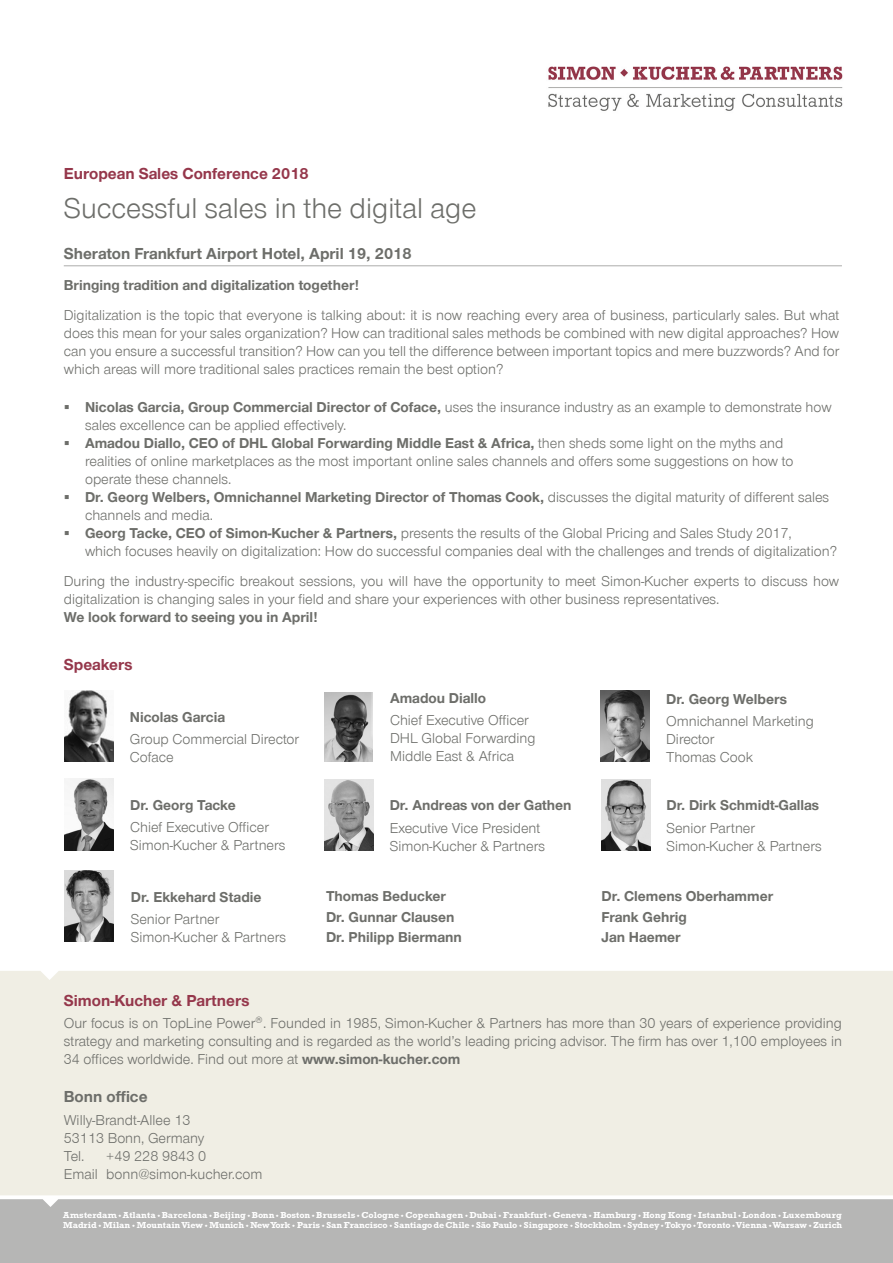
<style>
.page{position:relative;width:893px;height:1263px;background:#fff}
.page>*{position:absolute;margin:0;border:0;box-sizing:border-box;transform-origin:0 0}
.t1{font:27px "Simon Kucher";color:#6d6e6a}
.t2{font:700 15px "Simon Kucher";color:#95374b}
.t3{font:700 15px "Simon Kucher";color:#6d6e6a}
.t4{font:13.5px/18px "Simon Kucher";color:#6d6e6a}
.t5{font:700 13.5px/20.7px "Simon Kucher";color:#6d6e6a}
.t6{font:700 8.85px "Rockwell Std";color:#fff;scale:1.04 1}
.t7{font:700 8.85px "Rockwell Std";letter-spacing:.02em;color:#fff;scale:1.04 1}
.t8{font:700 8.85px "Rockwell Std";letter-spacing:.03em;color:#fff;scale:1.04 1}
.t9{font:700 8.85px "Rockwell Std";letter-spacing:-.02em;color:#fff;scale:1.04 1}
.t10{font:700 8.85px "Rockwell Std";letter-spacing:-.03em;color:#fff;scale:1.04 1}
.t11{font:700 3.3px "Simon Kucher";color:#fff;scale:1.04 1}
.s1{font-weight:700}
</style>
<div class="page">
<div style="left:0;top:971px;width:893px;height:224px;background:#f0eee4"></div>
<div style="left:0;top:1199px;width:893px;height:64px;background:#b6b6b5"></div>
<img style="left:548px;top:66px;width:295px;height:45px">
<hr style="left:64px;top:265px;width:778px;height:1px;background:#b6b6b5">
<img style="left:64px;top:779px;width:49px;height:72px">
<img style="left:65px;top:690px;width:49px;height:72px">
<img style="left:325px;top:692px;width:47px;height:70px">
<img style="left:601px;top:779px;width:49px;height:71px">
<img style="left:65px;top:870px;width:49px;height:71px">
<img style="left:325px;top:780px;width:49px;height:71px">
<img style="left:600px;top:690px;width:49px;height:71px">
<p class="t2" style="left:64px;top:165px;width:246px">European Sales Conference 2018</p>
<h1 class="t1" style="left:64px;top:193px;width:414px">Successful sales in the digital age</h1>
<p class="t3" style="left:64px;top:245px;width:349px">Sheraton Frankfurt Airport Hotel, April 19, 2018</p>
<p class="t5" style="left:64px;top:275px;width:297px">Bringing tradition and digitalization together!</p>
<p class="t4" style="left:64px;top:307px;width:777px;text-align:justify">Digitalization is the topic that everyone is talking about: it is now reaching every area of business, particularly sales. But what does this mean for your sales organization? How can traditional sales methods be combined with new digital approaches? How can you ensure a successful transition? How can you tell the difference between important topics and mere buzzwords? And for which areas will more traditional sales practices remain the best option?</p>
<p class="t4" style="left:85px;top:398px;width:753px"><span class="s1">Nicolas Garcia, Group Commercial Director of Coface,</span> uses the insurance industry as an example to demonstrate how sales excellence can be applied effectively.<br><span class="s1">Amadou Diallo, CEO of DHL Global Forwarding Middle East &amp; Africa,</span> then sheds some light on the myths and<br>realities of online marketplaces as the most important online sales channels and offers some suggestions on how to operate these channels.<br><span class="s1">Dr. Georg Welbers, Omnichannel Marketing Director of Thomas Cook,</span> discusses the digital maturity of different sales channels and media.<br><span class="s1">Georg Tacke, CEO of Simon-Kucher &amp; Partners,</span> presents the results of the Global Pricing and Sales Study 2017,<br>which focuses heavily on digitalization: How do successful companies deal with the challenges and trends of digitalization?</p>
<p class="t4" style="left:64px;top:572px;width:777px">During the industry-specific breakout sessions, you will have the opportunity to meet Simon-Kucher experts to discuss how digitalization is changing sales in your field and share your experiences with other business representatives.</p>
<p class="t5" style="left:64px;top:607px;width:256px">We look forward to seeing you in April!</p>
<p class="t2" style="left:64px;top:656px;width:70px">Speakers</p>
<p class="t5" style="left:130px;top:707px;width:97px">Nicolas Garcia</p>
<p class="t4" style="left:130px;top:730px;width:171px">Group Commercial Director<br>Coface</p>
<p class="t5" style="left:130px;top:795px;width:107px">Dr. Georg Tacke</p>
<p class="t4" style="left:130px;top:818px;width:157px">Chief Executive Officer<br>Simon-Kucher &amp; Partners</p>
<p class="t5" style="left:131px;top:887px;width:132px">Dr. Ekkehard Stadie</p>
<p class="t4" style="left:131px;top:910px;width:157px">Senior Partner<br>Simon-Kucher &amp; Partners</p>
<p class="t5" style="left:390px;top:688px;width:98px">Amadou Diallo</p>
<p class="t4" style="left:390px;top:712px;width:147px">Chief Executive Officer<br>DHL Global Forwarding<br>Middle East &amp; Africa</p>
<p class="t5" style="left:390px;top:795px;width:183px">Dr. Andreas von der Gathen</p>
<p class="t4" style="left:390px;top:819px;width:157px">Executive Vice President<br>Simon-Kucher &amp; Partners</p>
<p class="t5" style="left:666px;top:689px;width:122px">Dr. Georg Welbers</p>
<p class="t4" style="left:666px;top:713px;width:149px">Omnichannel Marketing<br>Director<br>Thomas Cook</p>
<p class="t5" style="left:666px;top:795px;width:154px">Dr. Dirk Schmidt-Gallas</p>
<p class="t4" style="left:666px;top:819px;width:157px">Senior Partner<br>Simon-Kucher &amp; Partners</p>
<p class="t5" style="left:326px;top:886px;width:137px">Thomas Beducker<br>Dr. Gunnar Clausen<br>Dr. Philipp Biermann</p>
<p class="t5" style="left:602px;top:886px;width:173px">Dr. Clemens Oberhammer<br>Frank Gehrig<br>Jan Haemer</p>
<p class="t2" style="left:64px;top:992px;width:187px">Simon-Kucher &amp; Partners</p>
<p class="t4" style="left:64px;top:1014px;width:780px;text-align:justify">Our focus is on TopLine Power®. Founded in 1985, Simon-Kucher &amp; Partners has more than 30 years of experience providing strategy and marketing consulting and is regarded as the world’s leading pricing advisor. The firm has over 1,100 employees in 34 offices worldwide. Find out more at <span class="s1">www.simon-kucher.com</span></p>
<p class="t3" style="left:64px;top:1088px;width:85px">Bonn office</p>
<p class="t4" style="left:64px;top:1111px;width:142px">Willy-Brandt-Allee 13<br>53113 Bonn, Germany<br>Tel.</p>
<p class="t4" style="left:64px;top:1147px;width:200px;text-indent:43px">+49 228 9843 0<br>Email bonn@simon-kucher.com</p>
<p class="t6" style="left:63px;top:1209px;width:53px">Amsterdam</p>
<p class="t11" style="left:119px;top:1213px;width:4px">◊</p>
<p class="t6" style="left:123px;top:1209px;width:33px">Atlanta</p>
<p class="t11" style="left:157px;top:1213px;width:4px">◊</p>
<p class="t6" style="left:162px;top:1209px;width:46px">Barcelona</p>
<p class="t11" style="left:209px;top:1213px;width:4px">◊</p>
<p class="t6" style="left:214px;top:1209px;width:33px">Beijing</p>
<p class="t11" style="left:247px;top:1213px;width:4px">◊</p>
<p class="t6" style="left:252px;top:1209px;width:23px">Bonn</p>
<p class="t11" style="left:276px;top:1213px;width:4px">◊</p>
<p class="t6" style="left:280px;top:1209px;width:30px">Boston</p>
<p class="t11" style="left:312px;top:1213px;width:4px">◊</p>
<p class="t6" style="left:316px;top:1209px;width:39px">Brussels</p>
<p class="t11" style="left:357px;top:1213px;width:4px">◊</p>
<p class="t6" style="left:361px;top:1209px;width:38px">Cologne</p>
<p class="t11" style="left:401px;top:1213px;width:4px">◊</p>
<p class="t7" style="left:405px;top:1209px;width:57px">Copenhagen</p>
<p class="t11" style="left:465px;top:1213px;width:4px">◊</p>
<p class="t6" style="left:469px;top:1209px;width:28px">Dubai</p>
<p class="t11" style="left:499px;top:1213px;width:4px">◊</p>
<p class="t6" style="left:503px;top:1209px;width:44px">Frankfurt</p>
<p class="t11" style="left:548px;top:1213px;width:4px">◊</p>
<p class="t6" style="left:553px;top:1209px;width:34px">Geneva</p>
<p class="t11" style="left:589px;top:1213px;width:4px">◊</p>
<p class="t7" style="left:593px;top:1209px;width:43px">Hamburg</p>
<p class="t11" style="left:638px;top:1213px;width:4px">◊</p>
<p class="t6" style="left:643px;top:1209px;width:49px">Hong Kong</p>
<p class="t11" style="left:693px;top:1213px;width:4px">◊</p>
<p class="t7" style="left:698px;top:1209px;width:39px">Istanbul</p>
<p class="t11" style="left:738px;top:1213px;width:4px">◊</p>
<p class="t6" style="left:743px;top:1209px;width:34px">London</p>
<p class="t11" style="left:778px;top:1213px;width:4px">◊</p>
<p class="t8" style="left:783px;top:1209px;width:58px">Luxembourg</p>
<p class="t6" style="left:63px;top:1220px;width:34px">Madrid</p>
<p class="t11" style="left:98px;top:1224px;width:4px">◊</p>
<p class="t6" style="left:103px;top:1220px;width:28px">Milan</p>
<p class="t11" style="left:132px;top:1224px;width:4px">◊</p>
<p class="t6" style="left:137px;top:1220px;width:65px">MountainView</p>
<p class="t11" style="left:205px;top:1224px;width:4px">◊</p>
<p class="t6" style="left:210px;top:1220px;width:35px">Munich</p>
<p class="t11" style="left:246px;top:1224px;width:4px">◊</p>
<p class="t10" style="left:250px;top:1220px;width:40px">NewYork</p>
<p class="t11" style="left:292px;top:1224px;width:4px">◊</p>
<p class="t6" style="left:297px;top:1220px;width:24px">Paris</p>
<p class="t11" style="left:322px;top:1224px;width:4px">◊</p>
<p class="t6" style="left:327px;top:1220px;width:60px">San Francisco</p>
<p class="t11" style="left:389px;top:1224px;width:4px">◊</p>
<p class="t6" style="left:394px;top:1220px;width:74px">SantiagodeChile</p>
<p class="t11" style="left:471px;top:1224px;width:4px">◊</p>
<p class="t9" style="left:476px;top:1220px;width:41px">São Paulo</p>
<p class="t11" style="left:519px;top:1224px;width:4px">◊</p>
<p class="t6" style="left:524px;top:1220px;width:44px">Singapore</p>
<p class="t11" style="left:570px;top:1224px;width:4px">◊</p>
<p class="t6" style="left:575px;top:1220px;width:46px">Stockholm</p>
<p class="t11" style="left:623px;top:1224px;width:4px">◊</p>
<p class="t6" style="left:628px;top:1220px;width:32px">Sydney</p>
<p class="t11" style="left:661px;top:1224px;width:4px">◊</p>
<p class="t6" style="left:665px;top:1220px;width:27px">Tokyo</p>
<p class="t11" style="left:693px;top:1224px;width:4px">◊</p>
<p class="t6" style="left:697px;top:1220px;width:34px">Toronto</p>
<p class="t11" style="left:732px;top:1224px;width:4px">◊</p>
<p class="t6" style="left:736px;top:1220px;width:32px">Vienna</p>
<p class="t11" style="left:769px;top:1224px;width:4px">◊</p>
<p class="t6" style="left:772px;top:1220px;width:35px">Warsaw</p>
<p class="t11" style="left:809px;top:1224px;width:4px">◊</p>
<p class="t6" style="left:813px;top:1220px;width:30px">Zurich</p>
</div>
